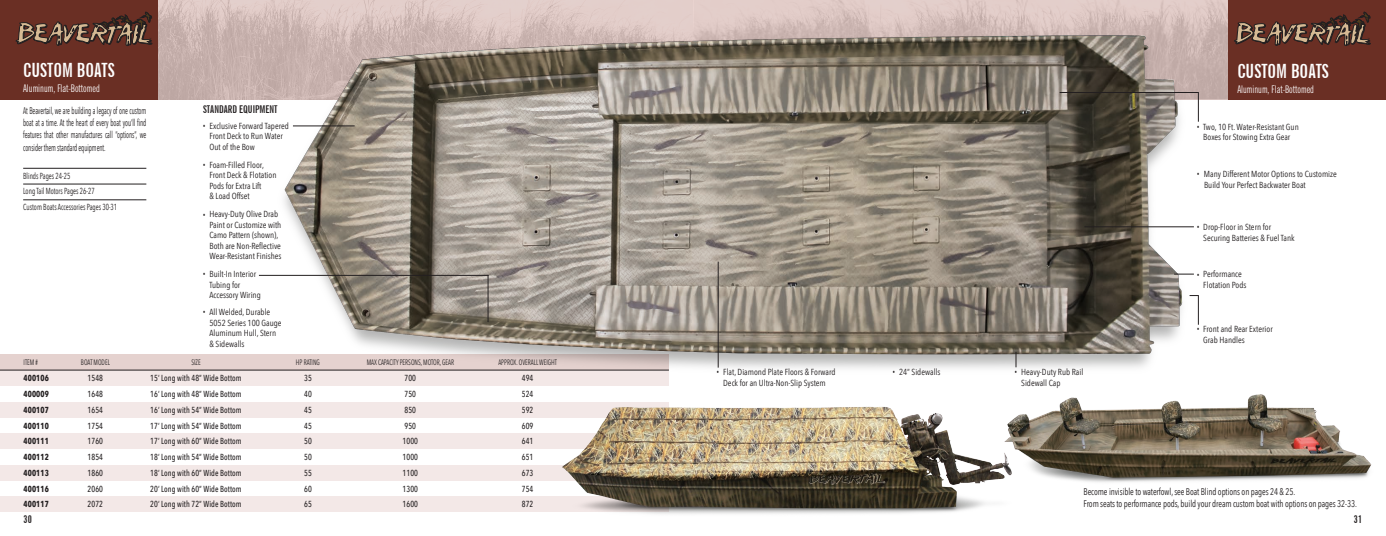
<style>
.page{position:relative;width:1386px;height:536px;background:#fff}
.page>*{position:absolute;margin:0;border:0;box-sizing:border-box;transform-origin:0 0}
.t1{font:700 extra-condensed 19.25px "News Gothic BT";color:#fff}
.t2{font:extra-condensed 10.5px "News Gothic BT";color:#fff}
.t3{font:700 extra-condensed 10.5px "News Gothic BT";color:#231f20}
.t4{font:9.62px/12.2px "Avenir Next Condensed";letter-spacing:-.01em;color:#231f20;text-align:justify;scale:.7 1}
.t5{font:9.62px "Avenir Next Condensed";letter-spacing:-.01em;color:#231f20;scale:.9 1}
.t6{font:8.75px "Avenir Next Condensed";color:#231f20}
.t7{font:500 8.75px "Avenir Next Condensed";letter-spacing:.01em;color:#231f20;scale:.9 1}
.t8{font:8.75px "Avenir Next Condensed";color:#231f20;scale:.8 1}
.t9{font:700 8.75px "Avenir Next Condensed";letter-spacing:.01em;color:#231f20;scale:.9 1}
.t10{font:7.88px "Avenir Next Condensed";color:#231f20;scale:.8 1}
.s1{font-weight:200;font-size:6.12px}
</style>
<div class="page">
<svg style="left:157px;top:0;width:536px;height:99px;background:#d4beba"></svg>
<svg style="left:693px;top:0;width:535px;height:99px;background:#d7c2be"></svg>
<div style="left:0;top:354px;width:669px;height:16px;background:#e5d2cf"></div>
<div style="left:0;top:370px;width:669px;height:16px;background:#f3e8e7"></div>
<div style="left:0;top:401px;width:669px;height:16px;background:#f3e8e7"></div>
<div style="left:0;top:433px;width:669px;height:15px;background:#f3e8e7"></div>
<div style="left:0;top:464px;width:669px;height:16px;background:#f3e8e7"></div>
<div style="left:0;top:496px;width:669px;height:15px;background:#f3e8e7"></div>
<div style="left:0;top:0;width:157px;height:99px;background:#6a2f24"></div>
<div style="left:1228px;top:0;width:158px;height:99px;background:#6a2f24"></div>
<img style="left:1013px;top:394px;width:359px;height:88px">
<img style="left:559px;top:406px;width:454px;height:108px">
<img style="left:276px;top:33px;width:913px;height:337px">
<hr style="left:718px;top:261px;width:1px;height:106px;background:#231f20">
<hr style="left:1198px;top:92px;width:1px;height:30px;background:#231f20">
<hr style="left:488px;top:275px;width:1px;height:47px;background:#231f20">
<svg style="left:1016px;top:352px;width:1px;height:15px"></svg>
<hr style="left:293px;top:125px;width:62px;height:1px;background:#231f20">
<hr style="left:259px;top:275px;width:230px;height:1px;background:#231f20">
<hr style="left:1060px;top:92px;width:138px;height:1px;background:#231f20">
<svg style="left:1190px;top:295px;width:9px;height:29px"></svg>
<hr style="left:1084px;top:226px;width:110px;height:1px;background:#231f20">
<svg style="left:1174px;top:273px;width:20px;height:1px"></svg>
<hr style="left:0;top:370px;width:669px;height:1px;background:#231f20">
<hr style="left:23px;top:168px;width:123px;height:1px;background:#231f20">
<hr style="left:23px;top:184px;width:123px;height:1px;background:#231f20">
<hr style="left:23px;top:199px;width:123px;height:1px;background:#231f20">
<svg style="left:1234px;top:12px;width:137px;height:34px"></svg>
<svg style="left:15px;top:12px;width:137px;height:34px"></svg>
<p class="t1" style="left:23px;top:58px;width:93px">CUSTOM BOATS</p>
<p class="t2" style="left:23px;top:82px;width:78px">Aluminum, Flat-Bottomed</p>
<p class="t4" style="left:23px;top:104px;width:177px">At Beavertail, we are building a legacy of one custom boat at a time. At the heart of every boat you’ll find features that other manufactures call “options”, we consider them standard equipment.</p>
<p class="t8" style="left:23px;top:168px;width:60px">Blinds Pages 24-25</p>
<p class="t8" style="left:23px;top:184px;width:91px">Long Tail Motors Pages 26-27</p>
<p class="t8" style="left:23px;top:199px;width:119px">Custom Boats Accessories Pages 30-31</p>
<p class="t3" style="left:203px;top:103px;width:76px">STANDARD EQUIPMENT</p>
<p class="t6" style="left:203px;top:118px;width:87px"><span class="s1">•</span> Exclusive Forward Tapered</p>
<p class="t6" style="left:209px;top:128px;width:75px">Front Deck to Run Water</p>
<p class="t6" style="left:209px;top:139px;width:47px">Out of the Bow</p>
<p class="t6" style="left:203px;top:157px;width:62px"><span class="s1">•</span> Foam-Filled Floor,</p>
<p class="t6" style="left:209px;top:167px;width:69px">Front Deck &amp; Flotation</p>
<p class="t6" style="left:209px;top:178px;width:54px">Pods for Extra Lift</p>
<p class="t6" style="left:209px;top:188px;width:42px">&amp; Load Offset</p>
<p class="t6" style="left:203px;top:207px;width:77px"><span class="s1">•</span> Heavy-Duty Olive Drab</p>
<p class="t6" style="left:209px;top:217px;width:73px">Paint or Customize with</p>
<p class="t6" style="left:209px;top:228px;width:70px">Camo Pattern (shown),</p>
<p class="t6" style="left:209px;top:238px;width:73px">Both are Non-Reflective</p>
<p class="t6" style="left:209px;top:249px;width:74px">Wear-Resistant Finishes</p>
<p class="t6" style="left:203px;top:266px;width:55px"><span class="s1">•</span> Built-In Interior</p>
<p class="t6" style="left:209px;top:277px;width:32px">Tubing for</p>
<p class="t6" style="left:209px;top:287px;width:53px">Accessory Wiring</p>
<p class="t6" style="left:203px;top:304px;width:69px"><span class="s1">•</span> All Welded, Durable</p>
<p class="t6" style="left:209px;top:315px;width:74px">5052 Series 100 Gauge</p>
<p class="t6" style="left:209px;top:325px;width:68px">Aluminum Hull, Stern</p>
<p class="t6" style="left:209px;top:336px;width:37px">&amp; Sidewalls</p>
<p class="t10" style="left:24px;top:356px;width:19px">ITEM #</p>
<p class="t10" style="left:81px;top:356px;width:38px">BOAT MODEL</p>
<p class="t10" style="left:191px;top:356px;width:13px">SIZE</p>
<p class="t10" style="left:296px;top:356px;width:32px">HP RATING</p>
<p class="t10" style="left:367px;top:356px;width:111px">MAX CAPACITY PERSONS, MOTOR, GEAR</p>
<p class="t10" style="left:498px;top:356px;width:75px">APPROX. OVERALL WEIGHT</p>
<p class="t9" style="left:24px;top:372px;width:29px">400106</p>
<p class="t7" style="left:88px;top:373px;width:19px">1548</p>
<p class="t7" style="left:150px;top:373px;width:103px">15’ Long with 48” Wide Bottom</p>
<p class="t7" style="left:304px;top:373px;width:10px">35</p>
<p class="t7" style="left:405px;top:373px;width:14px">700</p>
<p class="t7" style="left:522px;top:373px;width:14px">494</p>
<p class="t9" style="left:24px;top:388px;width:29px">400009</p>
<p class="t7" style="left:88px;top:388px;width:19px">1648</p>
<p class="t7" style="left:150px;top:388px;width:103px">16’ Long with 48” Wide Bottom</p>
<p class="t7" style="left:304px;top:388px;width:10px">40</p>
<p class="t7" style="left:405px;top:388px;width:14px">750</p>
<p class="t7" style="left:522px;top:388px;width:14px">524</p>
<p class="t9" style="left:24px;top:404px;width:29px">400107</p>
<p class="t7" style="left:88px;top:404px;width:19px">1654</p>
<p class="t7" style="left:150px;top:404px;width:103px">16’ Long with 54” Wide Bottom</p>
<p class="t7" style="left:304px;top:404px;width:10px">45</p>
<p class="t7" style="left:405px;top:404px;width:14px">850</p>
<p class="t7" style="left:522px;top:404px;width:14px">592</p>
<p class="t9" style="left:24px;top:420px;width:29px">400110</p>
<p class="t7" style="left:88px;top:420px;width:19px">1754</p>
<p class="t7" style="left:150px;top:420px;width:103px">17’ Long with 54” Wide Bottom</p>
<p class="t7" style="left:304px;top:420px;width:10px">45</p>
<p class="t7" style="left:405px;top:420px;width:14px">950</p>
<p class="t7" style="left:522px;top:420px;width:14px">609</p>
<p class="t9" style="left:24px;top:435px;width:29px">400111</p>
<p class="t7" style="left:88px;top:436px;width:19px">1760</p>
<p class="t7" style="left:150px;top:436px;width:103px">17’ Long with 60” Wide Bottom</p>
<p class="t7" style="left:304px;top:436px;width:10px">50</p>
<p class="t7" style="left:403px;top:436px;width:19px">1000</p>
<p class="t7" style="left:522px;top:436px;width:14px">641</p>
<p class="t9" style="left:24px;top:451px;width:29px">400112</p>
<p class="t7" style="left:88px;top:451px;width:19px">1854</p>
<p class="t7" style="left:150px;top:451px;width:103px">18’ Long with 54” Wide Bottom</p>
<p class="t7" style="left:304px;top:451px;width:10px">50</p>
<p class="t7" style="left:403px;top:451px;width:19px">1000</p>
<p class="t7" style="left:522px;top:451px;width:14px">651</p>
<p class="t9" style="left:24px;top:467px;width:29px">400113</p>
<p class="t7" style="left:88px;top:467px;width:19px">1860</p>
<p class="t7" style="left:150px;top:467px;width:103px">18’ Long with 60” Wide Bottom</p>
<p class="t7" style="left:304px;top:467px;width:10px">55</p>
<p class="t7" style="left:403px;top:467px;width:19px">1100</p>
<p class="t7" style="left:522px;top:467px;width:14px">673</p>
<p class="t9" style="left:24px;top:483px;width:29px">400116</p>
<p class="t7" style="left:88px;top:483px;width:19px">2060</p>
<p class="t7" style="left:150px;top:483px;width:103px">20’ Long with 60” Wide Bottom</p>
<p class="t7" style="left:304px;top:483px;width:10px">60</p>
<p class="t7" style="left:403px;top:483px;width:19px">1300</p>
<p class="t7" style="left:522px;top:483px;width:14px">754</p>
<p class="t9" style="left:24px;top:498px;width:29px">400117</p>
<p class="t7" style="left:88px;top:499px;width:19px">2072</p>
<p class="t7" style="left:150px;top:499px;width:103px">20’ Long with 72” Wide Bottom</p>
<p class="t7" style="left:304px;top:499px;width:10px">65</p>
<p class="t7" style="left:403px;top:499px;width:19px">1600</p>
<p class="t7" style="left:522px;top:499px;width:14px">872</p>
<p class="t6" style="left:717px;top:364px;width:120px"><span class="s1">•</span> Flat, Diamond Plate Floors &amp; Forward</p>
<p class="t6" style="left:723px;top:375px;width:104px">Deck for an Ultra-Non-Slip System</p>
<p class="t6" style="left:893px;top:364px;width:49px"><span class="s1">•</span> 24” Sidewalls</p>
<p class="t1" style="left:1237px;top:59px;width:93px">CUSTOM BOATS</p>
<p class="t2" style="left:1237px;top:83px;width:78px">Aluminum, Flat-Bottomed</p>
<p class="t6" style="left:1197px;top:119px;width:103px"><span class="s1">•</span> Two, 10 Ft. Water-Resistant Gun</p>
<p class="t6" style="left:1203px;top:130px;width:88px">Boxes for Stowing Extra Gear</p>
<p class="t6" style="left:1197px;top:166px;width:141px"><span class="s1">•</span> Many Different Motor Options to Customize</p>
<p class="t6" style="left:1204px;top:177px;width:103px">Build Your Perfect Backwater Boat</p>
<p class="t6" style="left:1197px;top:219px;width:76px"><span class="s1">•</span> Drop-Floor in Stern for</p>
<p class="t6" style="left:1203px;top:230px;width:93px">Securing Batteries &amp; Fuel Tank</p>
<p class="t6" style="left:1197px;top:267px;width:46px"><span class="s1">•</span> Performance</p>
<p class="t6" style="left:1203px;top:277px;width:45px">Flotation Pods</p>
<p class="t6" style="left:1015px;top:364px;width:70px"><span class="s1">•</span> Heavy-Duty Rub Rail</p>
<p class="t6" style="left:1021px;top:375px;width:41px">Sidewall Cap</p>
<p class="t6" style="left:1197px;top:321px;width:77px"><span class="s1">•</span> Front and Rear Exterior</p>
<p class="t6" style="left:1203px;top:332px;width:43px">Grab Handles</p>
<p class="t5" style="left:1084px;top:483px;width:237px">Become invisible to waterfowl, see Boat Blind options on pages 24 &amp; 25.</p>
<p class="t5" style="left:1084px;top:495px;width:305px">From seats to performance pods, build your dream custom boat with options on pages 32-33.</p>
<p class="t3" style="left:24px;top:512px;width:10px">30</p>
<p class="t3" style="left:1354px;top:512px;width:10px">31</p>
</div>
